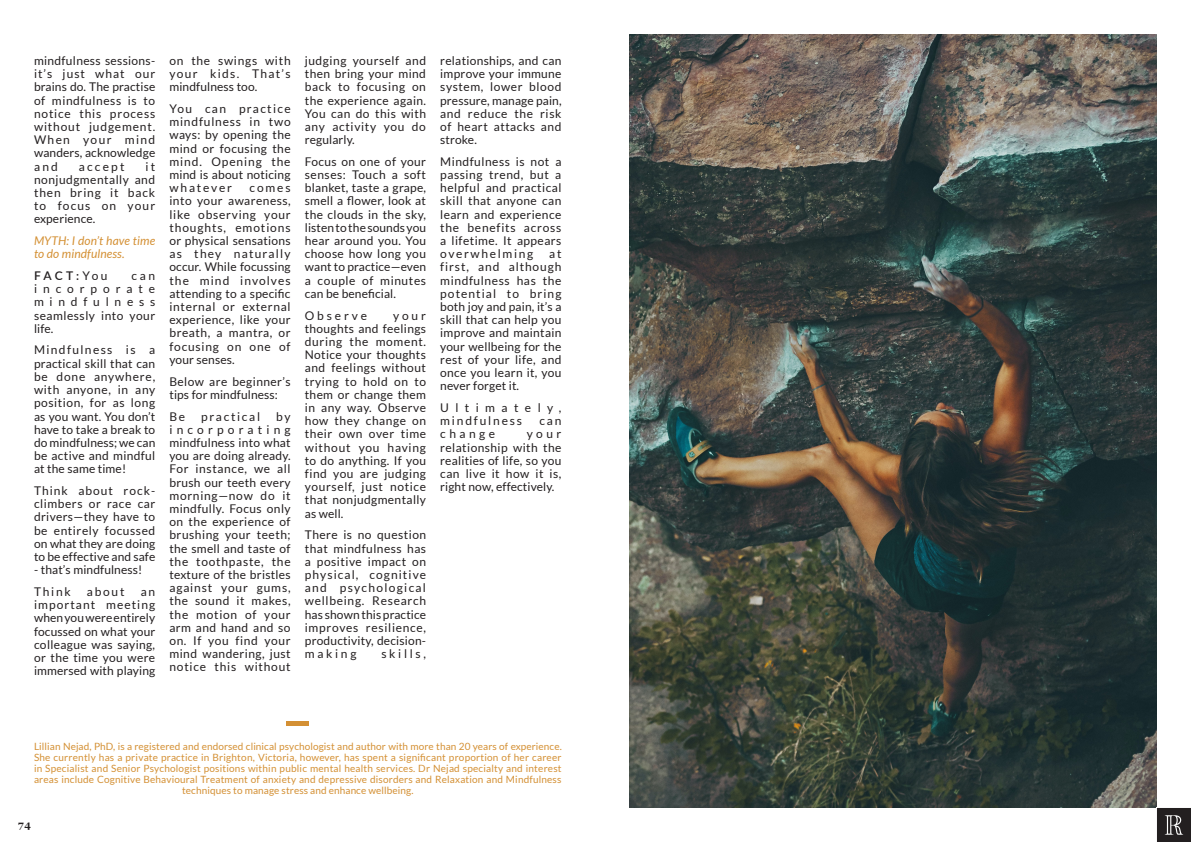
<style>
.page{position:relative;width:1191px;height:842px;background:#fff}
.page>*{position:absolute;margin:0;border:0;box-sizing:border-box;transform-origin:0 0}
.Body{font:12px/13.2px "Lato";letter-spacing:.035em;color:#231f20;text-align:justify}
.Body-2{font:12px/13.2px "Lato";letter-spacing:.01em;color:#231f20}
.Body-3{font:italic 12px/13.2px "Lato";letter-spacing:.01em;color:#d49034}
.Body-4{font:12px/13.2px "Lato";letter-spacing:.155em;color:#231f20}
.Body-5{font:12px "Lato";letter-spacing:.14em;color:#231f20}
.Body-6{font:600 12px "Lato";color:#231f20}
.Body-7{font:12px "Lato";letter-spacing:.24em;color:#231f20}
.Body-8{font:10px/11px "Lato";letter-spacing:.015em;color:#d49034;text-align:center}
.t1{font:700 10px "Georgia";color:#231f20}
.s1{font-weight:400}
</style>
<div class="page">
<hr style="left:286px;top:721px;width:23px;height:4px;background:#d49034">
<img style="left:629px;top:34px;width:528px;height:774px">
<svg style="left:1157px;top:808px;width:34px;height:34px"></svg>
<p class="Body" style="left:34px;top:54px;width:123px">mindfulness sessions&shy;it’s just what our brains do. The practise of mindfulness is to notice this process without judgement.<br>When your mind wanders, acknowledge and</p>
<p class="Body" style="left:34px;top:160px;width:123px;text-indent:111px">it nonjudgmentally and then bring it back to focus on your experience.</p>
<p class="Body-3" style="left:34px;top:234px;width:123px">MYTH: I don’t have time to do mindfulness.</p>
<p class="Body-6" style="left:34px;top:267px;width:75px">FACT:<span class="s1">You</span></p>
<p class="Body" style="left:79px;top:160px;width:47px">accept</p>
<p class="Body" style="left:34px;top:269px;width:123px;text-indent:98px">can incorporate mindfulness seamlessly into your life.</p>
<p class="Body" style="left:34px;top:343px;width:123px">Mindfulness is a practical skill that can be done anywhere, with anyone, in any position, for as long as you want. You don’t have to take a break to do mindfulness; we can be active and mindful at the same time!</p>
<p class="Body" style="left:34px;top:484px;width:123px">Think about rock&shy;climbers or race car drivers—they have to be entirely focussed on what they are doing to be effective and safe</p>
<p class="Body-2" style="left:34px;top:563px;width:110px">- that’s mindfulness!</p>
<p class="Body" style="left:34px;top:585px;width:38px">Think</p>
<p class="Body" style="left:87px;top:585px;width:39px">about</p>
<p class="Body" style="left:34px;top:585px;width:123px;text-indent:107px">an important meeting when you were entirely focussed on what your colleague was saying, or the time you were immersed with playing</p>
<p class="Body" style="left:169px;top:54px;width:123px">on the swings with your kids. That’s mindfulness too.</p>
<p class="Body" style="left:169px;top:102px;width:123px">You can practice mindfulness in two ways: by opening the mind or focusing the mind. Opening the mind is about noticing whatever</p>
<p class="Body" style="left:169px;top:181px;width:123px;text-indent:80px">comes into your awareness, like observing your thoughts, emotions or physical sensations as they naturally occur. While focussing the mind involves attending to a specific internal or external experience, like your breath, a mantra, or focusing on one of your senses.</p>
<p class="Body-2" style="left:169px;top:375px;width:123px">Below are beginner’s tips for mindfulness:</p>
<p class="Body" style="left:169px;top:409px;width:17px">Be</p>
<p class="Body-5" style="left:201px;top:409px;width:60px">practical</p>
<p class="Body" style="left:169px;top:409px;width:123px;text-indent:107px">by incorporating mindfulness into what you are doing already.<br>For instance, we all brush our teeth every morning—now do it mindfully. Focus only on the experience of brushing your teeth; the smell and taste of the toothpaste, the texture of the bristles against your gums, the sound it makes, the motion of your arm and hand and so on. If you find your mind wandering, just notice this without</p>
<p class="Body" style="left:305px;top:54px;width:123px">judging yourself and then bring your mind back to focusing on the experience again.<br>You can do this with any activity you do regularly.</p>
<p class="Body" style="left:305px;top:155px;width:123px">Focus on one of your senses: Touch a soft blanket, taste a grape, smell a flower, look at the clouds in the sky, listen to the sounds you hear around you. You choose how long you want to practice—even a couple of minutes can be beneficial.</p>
<p class="Body-7" style="left:305px;top:309px;width:64px">Observe</p>
<p class="Body" style="left:305px;top:309px;width:123px;text-indent:88px">your thoughts and feelings during the moment.<br>Notice your thoughts and feelings without trying to hold on to them or change them in any way. Observe how they change on their own over time without you having to do anything. If you find you are judging yourself, just notice that nonjudgmentally as well.</p>
<p class="Body" style="left:305px;top:528px;width:123px">There is no question that mindfulness has a positive impact on physical, cognitive and psychological wellbeing. Research has shown this practice improves resilience, productivity, decision&shy;making</p>
<p class="Body" style="left:381px;top:647px;width:46px">skills,</p>
<p class="Body" style="left:440px;top:54px;width:123px">relationships, and can improve your immune system, lower blood pressure, manage pain, and reduce the risk of heart attacks and stroke.</p>
<p class="Body" style="left:440px;top:155px;width:123px">Mindfulness is not a passing trend, but a helpful and practical skill that anyone can learn and experience the benefits across a lifetime. It appears overwhelming</p>
<p class="Body" style="left:440px;top:247px;width:123px;text-indent:109px">at first, and although mindfulness has the potential to bring both joy and pain, it’s a skill that can help you improve and maintain your wellbeing for the rest of your life, and once you learn it, you never forget it.</p>
<p class="Body-4" style="left:440px;top:401px;width:123px">Ultimately, mindfulness</p>
<p class="Body" style="left:539px;top:414px;width:24px">can</p>
<p class="Body" style="left:440px;top:427px;width:56px">change</p>
<p class="Body" style="left:440px;top:427px;width:123px;text-indent:87px">your relationship with the realities of life, so you can live it how it is, right now, effectively.</p>
<p class="Body-8" style="left:34px;top:741px;width:529px">Lillian Nejad, PhD, is a registered and endorsed clinical psychologist and author with more than 20 years of experience.<br>She currently has a private practice in Brighton, Victoria, however, has spent a significant proportion of her career in Specialist and Senior Psychologist positions within public mental health services. Dr Nejad specialty and interest areas include Cognitive Behavioural Treatment of anxiety and depressive disorders and Relaxation and Mindfulness techniques to manage stress and enhance wellbeing.</p>
<p class="t1" style="left:18px;top:816px;width:15px">74</p>
</div>
